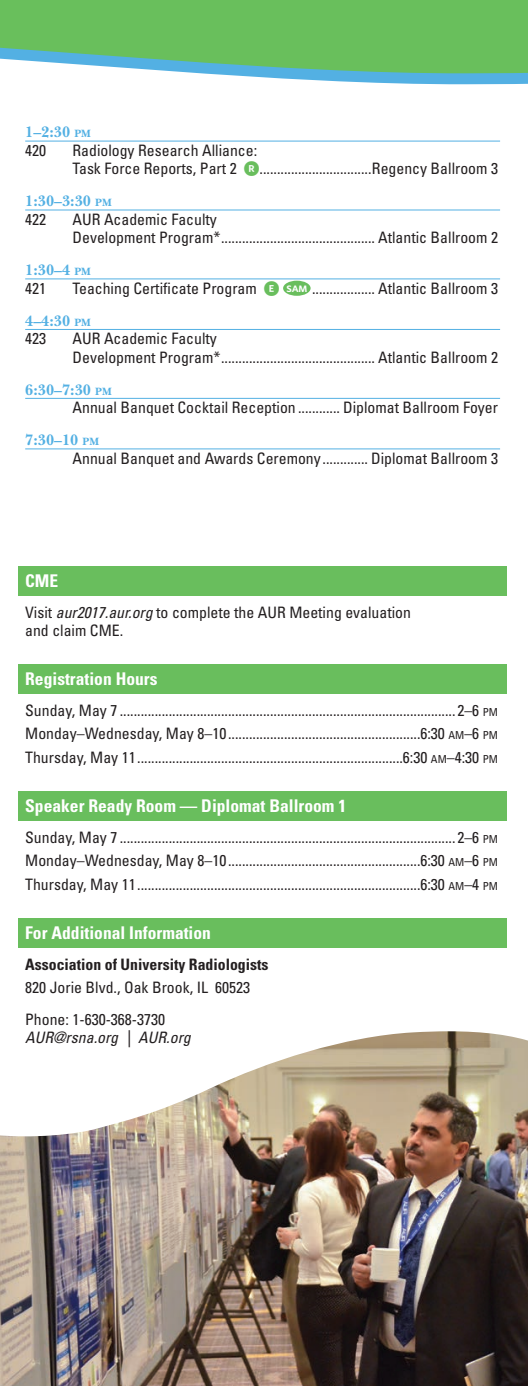
<style>
.page{position:relative;width:528px;height:1386px;background:#fff}
.page>*{position:absolute;margin:0;border:0;box-sizing:border-box;transform-origin:0 0}
.date{font:700 condensed 17.5px "Univers LT Std";color:#fff}
.program{font:condensed 15.75px/18.4px "Univers LT Std";color:#231f20}
.time{font:700 15.75px "New Baskerville";color:#53b0e3}
.program-2{font:700 condensed 15.75px "Univers LT Std";color:#231f20}
.t1{font:700 8.58px "Whitney Sans";color:#fff}
.s1{font-size:11.03px}
.s2{font-family:"Whitney Index Black Rd Bd";font-stretch:normal;color:#69be5d}
.s3{font-style:italic}
</style>
<div class="page">
<img style="left:0;top:1031px;width:527px;height:355px">
<svg style="left:212px;top:74px;width:315px;height:11px;fill:#53b0e3"></svg>
<svg style="left:0;top:0;width:527px;height:74px;background:#6dc06e"></svg>
<hr style="left:527px;top:0;width:1px;height:1386px;background:#69be5d">
<svg style="left:527px;top:72px;width:1px;height:501px"></svg>
<hr style="left:25px;top:141px;width:475px;height:1px;background:#53b0e3">
<hr style="left:25px;top:210px;width:475px;height:1px;background:#53b0e3">
<hr style="left:25px;top:278px;width:475px;height:1px;background:#53b0e3">
<hr style="left:25px;top:329px;width:475px;height:1px;background:#53b0e3">
<hr style="left:25px;top:398px;width:475px;height:1px;background:#53b0e3">
<hr style="left:25px;top:448px;width:475px;height:1px;background:#53b0e3">
<div style="left:283px;top:281px;width:27px;height:15px;background:#69be5d;border-radius:50%"></div>
<div style="left:18px;top:566px;width:488px;height:29px;background:#69be5d"></div>
<div style="left:18px;top:664px;width:488px;height:30px;background:#69be5d"></div>
<div style="left:18px;top:791px;width:488px;height:30px;background:#69be5d"></div>
<div style="left:18px;top:918px;width:488px;height:30px;background:#69be5d"></div>
<p class="time" style="left:25px;top:123px;width:67px">1–2:30 <span class="s1">PM</span></p>
<p class="program" style="left:25px;top:141px;width:22px">420</p>
<p class="program" style="left:72px;top:141px;width:427px">Radiology Research Alliance:<br>Task Force Reports, Part 2 <span class="s2">r</span>................................Regency Ballroom 3</p>
<p class="time" style="left:25px;top:192px;width:88px">1:30–3:30 <span class="s1">PM</span></p>
<p class="program" style="left:25px;top:210px;width:22px">422</p>
<p class="program" style="left:72px;top:210px;width:427px">AUR Academic Faculty<br>Development Program*............................................ Atlantic Ballroom 2</p>
<p class="time" style="left:25px;top:261px;width:67px">1:30–4 <span class="s1">PM</span></p>
<p class="program" style="left:25px;top:279px;width:22px">421</p>
<p class="program" style="left:72px;top:279px;width:208px">Teaching Certificate Program <span class="s2">E</span></p>
<p class="t1" style="left:286px;top:283px;width:22px">SAM</p>
<p class="program" style="left:312px;top:279px;width:187px">.................. Atlantic Ballroom 3</p>
<p class="time" style="left:25px;top:312px;width:67px">4–4:30 <span class="s1">PM</span></p>
<p class="program" style="left:25px;top:329px;width:22px">423</p>
<p class="program" style="left:72px;top:329px;width:427px">AUR Academic Faculty<br>Development Program*............................................ Atlantic Ballroom 2</p>
<p class="time" style="left:25px;top:380px;width:88px">6:30–7:30 <span class="s1">PM</span></p>
<p class="program" style="left:72px;top:398px;width:427px">Annual Banquet Cocktail Reception ............ Diplomat Ballroom Foyer</p>
<p class="time" style="left:25px;top:431px;width:75px">7:30–10 <span class="s1">PM</span></p>
<p class="program" style="left:72px;top:449px;width:427px">Annual Banquet and Awards Ceremony ............. Diplomat Ballroom 3</p>
<p class="date" style="left:25px;top:570px;width:35px">CME</p>
<p class="program" style="left:25px;top:602px;width:387px">Visit <span class="s3">aur2017.aur.org</span> to complete the AUR Meeting evaluation and claim CME.</p>
<p class="date" style="left:25px;top:668px;width:134px">Registration Hours</p>
<p class="program" style="left:25px;top:701px;width:474px">Sunday, May 7 ................................................................................................ 2–6 <span class="s1">PM</span></p>
<p class="program" style="left:25px;top:724px;width:474px">Monday–Wednesday, May 8–10 .......................................................6:30 <span class="s1">AM</span>–6 <span class="s1">PM</span></p>
<p class="program" style="left:25px;top:748px;width:474px">Thursday, May 11............................................................................6:30 <span class="s1">AM</span>–4:30 <span class="s1">PM</span></p>
<p class="date" style="left:25px;top:795px;width:322px">Speaker Ready Room — Diplomat Ballroom 1</p>
<p class="program" style="left:25px;top:828px;width:474px">Sunday, May 7 ................................................................................................ 2–6 <span class="s1">PM</span></p>
<p class="program" style="left:25px;top:851px;width:474px">Monday–Wednesday, May 8–10 .......................................................6:30 <span class="s1">AM</span>–6 <span class="s1">PM</span></p>
<p class="program" style="left:25px;top:875px;width:474px">Thursday, May 11.................................................................................6:30 <span class="s1">AM</span>–4 <span class="s1">PM</span></p>
<p class="date" style="left:25px;top:922px;width:187px">For Additional Information</p>
<p class="program-2" style="left:25px;top:955px;width:245px">Association of University Radiologists</p>
<p class="program" style="left:25px;top:978px;width:226px">820 Jorie Blvd., Oak Brook, IL 60523</p>
<p class="program" style="left:25px;top:1010px;width:167px">Phone: 1-630-368-3730<br><span class="s3">AUR@rsna.org | AUR.org</span></p>
</div>
